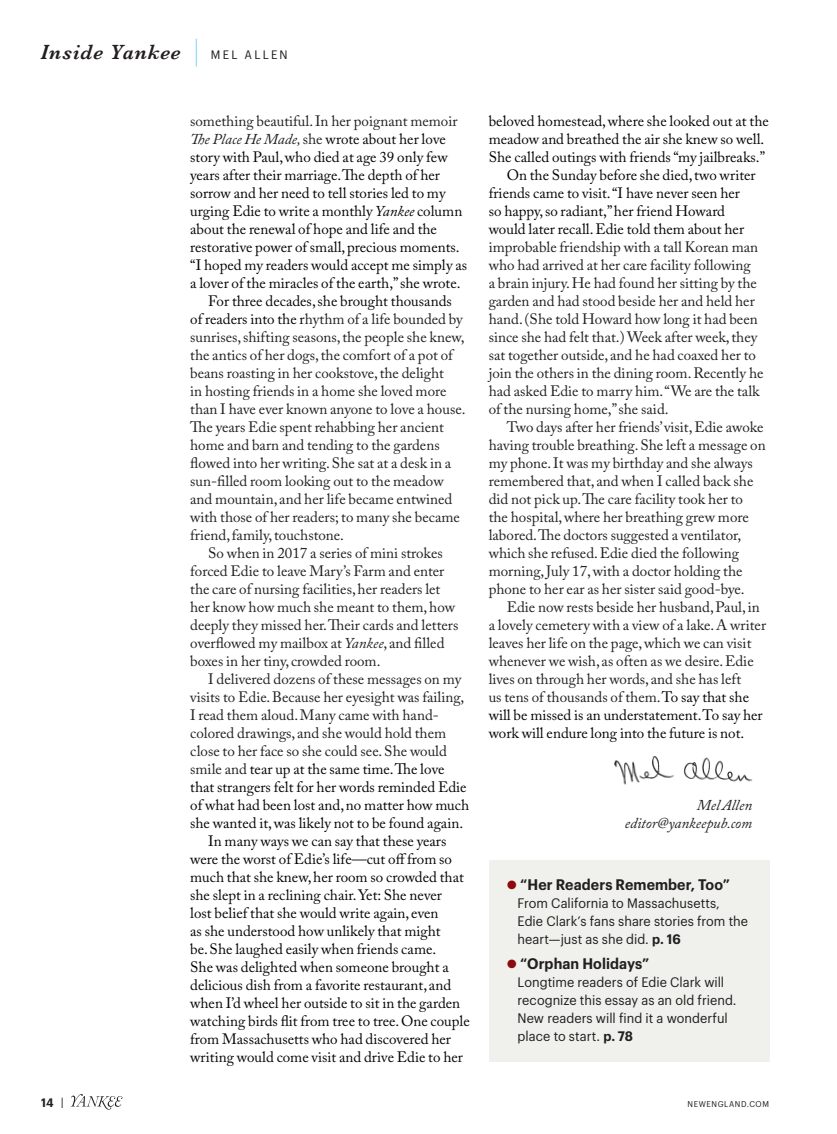
<style>
.page{position:relative;width:837px;height:1134px;background:#fff}
.page>*{position:absolute;margin:0;border:0;box-sizing:border-box;transform-origin:0 0}
.t1{font:italic 600 21px "Baskerville";letter-spacing:.04em;color:#231f20}
.t2{font:15px/18px "Adobe Caslon Pro";color:#231f20}
.t3{font:15px "Adobe Caslon Pro";color:#040503}
.t4{font:600 15px "Graphik Narrow";letter-spacing:.01em;color:#231f20}
.t5{font:italic 15px/18px "Adobe Caslon Pro";color:#231f20;text-align:right}
.t6{font:13.5px/18px "Graphik Narrow";color:#231f20}
.t7{font:600 12px "Graphik Narrow";color:#231f20}
.t8{font:8.25px "Graphik Narrow";letter-spacing:.07em;color:#231f20}
.s1{font-family:"Graphik Narrow";font-weight:100;font-style:normal;font-size:30px;color:#00aeef}
.s2{font-family:"Graphik Narrow";font-weight:400;font-style:normal;font-size:12px}
.s3{font-style:italic;color:#231f20}
.s4{color:#231f20}
.s5{font-style:italic}
.s6{color:#040503}
.s7{color:#8d090d}
.s8{font-weight:600}
.s9{font-weight:400}
</style>
<div class="page">
<svg style="left:71px;top:1094px;width:51px;height:16px"></svg>
<img style="left:614px;top:756px;width:139px;height:29px">
<div style="left:489px;top:860px;width:280px;height:202px;background:#f0f1ec"></div>
<h1 class="t1" style="left:40px;top:39px;width:249px">Inside Yankee <span class="s1">|</span> <span class="s2">MEL ALLEN</span></h1>
<p class="t2" style="left:190px;top:112px;width:269px">something beautiful. In her poignant memoir</p>
<p class="t3" style="left:190px;top:130px;width:257px"><span class="s3">The Place He Made,</span> <span class="s4">she</span> wrote about her love</p>
<p class="t3" style="left:190px;top:148px;width:259px">story with Paul, who died at age 39 only few</p>
<p class="t3" style="left:190px;top:166px;width:251px">years after their marriage. The depth of her</p>
<p class="t3" style="left:190px;top:184px;width:257px">sorrow and her need to tell stories led to my</p>
<p class="t3" style="left:190px;top:202px;width:274px">urging Edie to write a monthly <span class="s5">Yankee</span> column</p>
<p class="t3" style="left:190px;top:220px;width:248px">about the renewal of hope and life and the</p>
<p class="t3" style="left:190px;top:238px;width:271px">restorative power of small, precious moments.</p>
<p class="t3" style="left:190px;top:256px;width:278px">“I hoped my readers would accept me simply as</p>
<p class="t3" style="left:190px;top:274px;width:272px">a lover of the miracles of the earth,” she wrote.</p>
<p class="t3" style="left:208px;top:292px;width:245px">For three decades, she brought thousands</p>
<p class="t2" style="left:190px;top:310px;width:274px"><span class="s6">of readers into the r</span>hythm of a life bounded by</p>
<p class="t2" style="left:190px;top:328px;width:276px">sunrises, shifting seasons, the people she knew,</p>
<p class="t2" style="left:190px;top:346px;width:264px">the antics of her dogs, the comfort of a pot of</p>
<p class="t2" style="left:190px;top:364px;width:255px">beans roasting in her cookstove, the delight</p>
<p class="t2" style="left:190px;top:382px;width:258px">in hosting friends in a home she loved more</p>
<p class="t2" style="left:190px;top:400px;width:277px">than I have ever known anyone to love a house.</p>
<p class="t2" style="left:190px;top:418px;width:255px">The years Edie spent rehabbing her ancient</p>
<p class="t2" style="left:190px;top:436px;width:251px">home and barn and tending to the gardens</p>
<p class="t2" style="left:190px;top:454px;width:263px">flowed into her writing. She sat at a desk in a</p>
<p class="t2" style="left:190px;top:472px;width:255px">sun-filled room looking out to the meadow</p>
<p class="t2" style="left:190px;top:490px;width:264px">and mountain, and her life became entwined</p>
<p class="t2" style="left:190px;top:508px;width:271px">with those of her readers; to many she became</p>
<p class="t2" style="left:190px;top:526px;width:155px">friend, family, touchstone.</p>
<p class="t2" style="left:208px;top:544px;width:236px">So when in 2017 a series of mini strokes</p>
<p class="t2" style="left:190px;top:562px;width:256px">forced Edie to leave Mary’s Farm and enter</p>
<p class="t2" style="left:190px;top:580px;width:252px">the care of nursing facilities, her readers let</p>
<p class="t2" style="left:190px;top:598px;width:266px">her know how much she meant to them, how</p>
<p class="t2" style="left:190px;top:616px;width:270px">deeply they missed her. Their cards and letters</p>
<p class="t2" style="left:190px;top:634px;width:256px">overflowed my mailbox at <span class="s5">Yankee</span>, and filled</p>
<p class="t2" style="left:190px;top:652px;width:192px">boxes in her tiny, crowded room.</p>
<p class="t2" style="left:208px;top:670px;width:255px">I delivered dozens of these messages on my</p>
<p class="t2" style="left:190px;top:688px;width:276px">visits to Edie. Because her eyesight was failing,</p>
<p class="t2" style="left:190px;top:706px;width:250px">I read them aloud. Many came with hand-</p>
<p class="t2" style="left:190px;top:724px;width:258px">colored drawings, and she would hold them</p>
<p class="t2" style="left:190px;top:742px;width:258px">close to her face so she could see. She would</p>
<p class="t3" style="left:190px;top:760px;width:256px"><span class="s4">smile and</span> tear up at the same time. The love</p>
<p class="t3" style="left:190px;top:778px;width:278px">that strangers felt for her words reminded Edie</p>
<p class="t3" style="left:190px;top:796px;width:281px">of what had been lost and, no matter how much</p>
<p class="t3" style="left:190px;top:814px;width:275px">she wanted it, was likely not to be found again.</p>
<p class="t3" style="left:208px;top:832px;width:240px">In many ways we can say that these years</p>
<p class="t3" style="left:190px;top:850px;width:263px">were the worst of Edie’s life—cut off from so</p>
<p class="t3" style="left:190px;top:868px;width:275px">much that she knew, her room so crowded that</p>
<p class="t3" style="left:190px;top:886px;width:253px">she slept in a reclining chair. Yet: She never</p>
<p class="t3" style="left:190px;top:904px;width:250px">lost belief that she would write again, even</p>
<p class="t3" style="left:190px;top:922px;width:252px">as she understood how unlikely that might</p>
<p class="t3" style="left:190px;top:940px;width:248px">be. She laughed easily when friends came.</p>
<p class="t3" style="left:190px;top:958px;width:260px">She was delighted when someone brought a</p>
<p class="t3" style="left:190px;top:976px;width:262px">delicious dish from a favorite restaurant, and</p>
<p class="t3" style="left:190px;top:994px;width:272px">when I’d wheel her outside to sit in the garden</p>
<p class="t3" style="left:190px;top:1012px;width:281px">watching birds flit from tree to tree. One couple</p>
<p class="t3" style="left:190px;top:1030px;width:262px">from Massachusetts who had discovered her</p>
<p class="t3" style="left:190px;top:1048px;width:274px">writing would come visit and drive Edie to her</p>
<p class="t3" style="left:489px;top:112px;width:282px">beloved homestead, where she looked out at the</p>
<p class="t3" style="left:489px;top:130px;width:277px">meadow and breathed the air she knew so well.</p>
<p class="t3" style="left:489px;top:148px;width:278px">She called outings with friends “my jailbreaks.”</p>
<p class="t3" style="left:507px;top:166px;width:251px">On the Sunday before she died, two writer</p>
<p class="t3" style="left:489px;top:184px;width:253px">friends came to visit. “I have never seen her</p>
<p class="t3" style="left:489px;top:202px;width:238px">so happy, so radiant,” her friend Howard</p>
<p class="t3" style="left:489px;top:220px;width:257px">would later recall. Edie told them about her</p>
<p class="t2" style="left:489px;top:238px;width:276px">improbable friendship with a tall Korean man who had arrived at her care facility following<br>a brain injury. He had found her sitting by the garden and had stood beside her and held her hand. (She told Howard how long it had been since she had felt that.) Week after week, they sat together outside, and he had coaxed her to join the others in the dining room. Recently he had asked Edie to marry him. “We are the talk of the nursing home,” she said.</p>
<p class="t2" style="left:489px;top:418px;width:278px;text-indent:18px">Two days after her friends’ visit, Edie awoke having trouble breathing. She left a message on my phone. It was my birthday and she always remembered that, and when I called back she did not pick up. The care facility took her to the hospital, where her breathing grew more labored. The doctors suggested a ventilator, which she refused. Edie died the following morning, July 17, with a doctor holding the phone to her ear as her sister said good-bye.</p>
<p class="t2" style="left:489px;top:598px;width:279px;text-indent:18px">Edie now rests beside her husband, Paul, in a lovely cemetery with a view of a lake. A writer leaves her life on the page, which we can visit whenever we wish, as often as we desire. Edie lives on through her words, and she has left<br>us tens of thousands of them. <span class="s6">To say that she will be missed is an understatement. To say her work will endure long into the future is not.</span></p>
<p class="t5" style="left:625px;top:796px;width:129px">Mel Allen editor@yankeepub.com</p>
<p class="t4" style="left:507px;top:875px;width:224px"><span class="s7">●</span> “Her Readers Remember, Too”</p>
<p class="t6" style="left:518px;top:894px;width:232px">From California to Massachusetts,<br>Edie Clark’s fans share stories from the heart—just as she did. <span class="s8">p. 16</span></p>
<p class="t4" style="left:507px;top:955px;width:144px"><span class="s7">●</span> “Orphan Holidays”</p>
<p class="t6" style="left:518px;top:973px;width:221px">Longtime readers of Edie Clark will recognize this essay as an old friend.<br>New readers will find it a wonderful place to start. <span class="s8">p. 78</span></p>
<p class="t7" style="left:41px;top:1095px;width:24px">14 <span class="s9">|</span></p>
<p class="t8" style="left:688px;top:1099px;width:83px">NEWENGLAND.COM</p>
</div>
